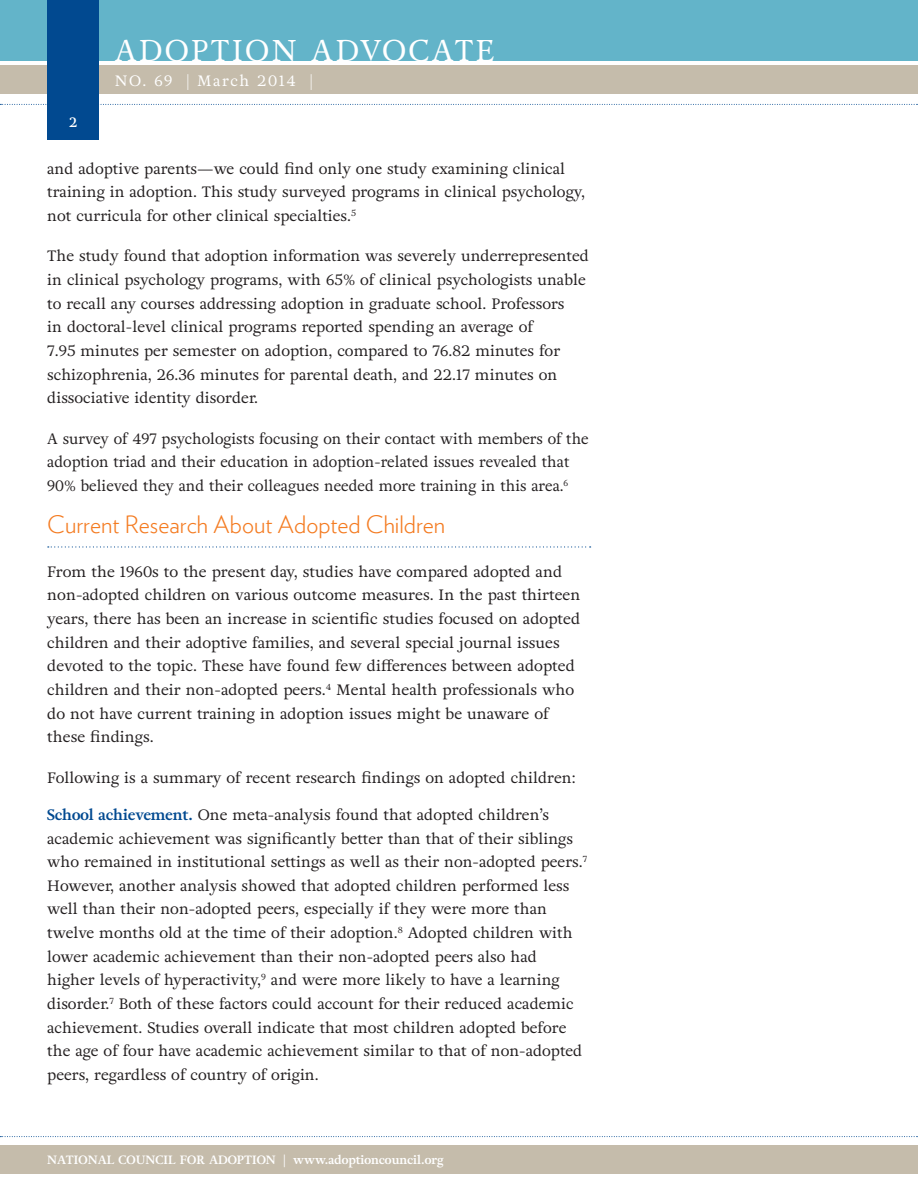
<style>
.page{position:relative;width:918px;height:1188px;background:#fff}
.page>*{position:absolute;margin:0;border:0;box-sizing:border-box;transform-origin:0 0}
.t1{font:30px "Adriane Text";letter-spacing:.07em;color:#fff}
.Subhead_-_ORANGE_wit{font:300 24px "Verlag";color:#f47b21}
.Body_Text{font:15px/23.7px "Adriane Text";color:#231f20}
.t2{font:15px "Adriane Text";letter-spacing:.1em;color:#fff}
.t3{font:700 13.5px "Adriane Text";color:#fff}
.t4{font:700 12px "Adriane Text";color:#fff}
.s1{font-weight:700;color:#014990}
</style>
<div class="page">
<div style="left:0;top:0;width:918px;height:61px;background:#63b4c9"></div>
<div style="left:0;top:66px;width:918px;height:28px;background:#c5bcab"></div>
<div style="left:0;top:1145px;width:918px;height:29px;background:#c5bcab"></div>
<svg style="left:0;top:104px;width:918px;height:1px"></svg>
<svg style="left:0;top:1136px;width:918px;height:1px"></svg>
<div style="left:47px;top:0;width:52px;height:140px;background:#014990"></div>
<svg style="left:48px;top:546px;width:543px;height:2px"></svg>
<h1 class="t1" style="left:115px;top:32px;width:382px">ADOPTION ADVOCATE</h1>
<p class="t2" style="left:115px;top:71px;width:199px">NO. 69 | March 2014 |</p>
<p class="t3" style="left:69px;top:114px;width:10px">2</p>
<p class="Body_Text" style="left:47px;top:157px;width:539px">and adoptive parents—we could find only one study examining clinical training in adoption. This study surveyed programs in clinical psychology, not curricula for other clinical specialties.<sup>5</sup></p>
<p class="Body_Text" style="left:47px;top:245px;width:543px">The study found that adoption information was severely underrepresented in clinical psychology programs, with 65% of clinical psychologists unable to recall any courses addressing adoption in graduate school. Professors<br>in doctoral-level clinical programs reported spending an average of<br>7.95 minutes per semester on adoption, compared to 76.82 minutes for schizophrenia, 26.36 minutes for parental death, and 22.17 minutes on dissociative identity disorder.</p>
<p class="Body_Text" style="left:47px;top:427px;width:543px">A survey of 497 psychologists focusing on their contact with members of the adoption triad and their education in adoption-related issues revealed that<br>90% believed they and their colleagues needed more training in this area.<sup>6</sup></p>
<p class="Subhead_-_ORANGE_wit" style="left:47px;top:507px;width:400px">Current Research About Adopted Children</p>
<p class="Body_Text" style="left:47px;top:560px;width:535px">From the 1960s to the present day, studies have compared adopted and non-adopted children on various outcome measures. In the past thirteen years, there has been an increase in scientific studies focused on adopted children and their adoptive families, and several special journal issues devoted to the topic. These have found few differences between adopted children and their non-adopted peers.<sup>4</sup> Mental health professionals who do not have current training in adoption issues might be unaware of these findings.</p>
<p class="Body_Text" style="left:47px;top:766px;width:530px">Following is a summary of recent research findings on adopted children:</p>
<p class="Body_Text" style="left:47px;top:803px;width:541px"><span class="s1">School achievement.</span> One meta-analysis found that adopted children’s academic achievement was significantly better than that of their siblings who remained in institutional settings as well as their non-adopted peers.<sup>7<br></sup>However, another analysis showed that adopted children performed less well than their non-adopted peers, especially if they were more than twelve months old at the time of their adoption.<sup>8</sup> Adopted children with lower academic achievement than their non-adopted peers also had higher levels of hyperactivity,<sup>9</sup> and were more likely to have a learning disorder.<sup>7</sup> Both of these factors could account for their reduced academic achievement. Studies overall indicate that most children adopted before the age of four have academic achievement similar to that of non-adopted peers, regardless of country of origin.</p>
<p class="t4" style="left:47px;top:1153px;width:398px">NATIONAL COUNCIL FOR ADOPTION | www.adoptioncouncil.org</p>
</div>
